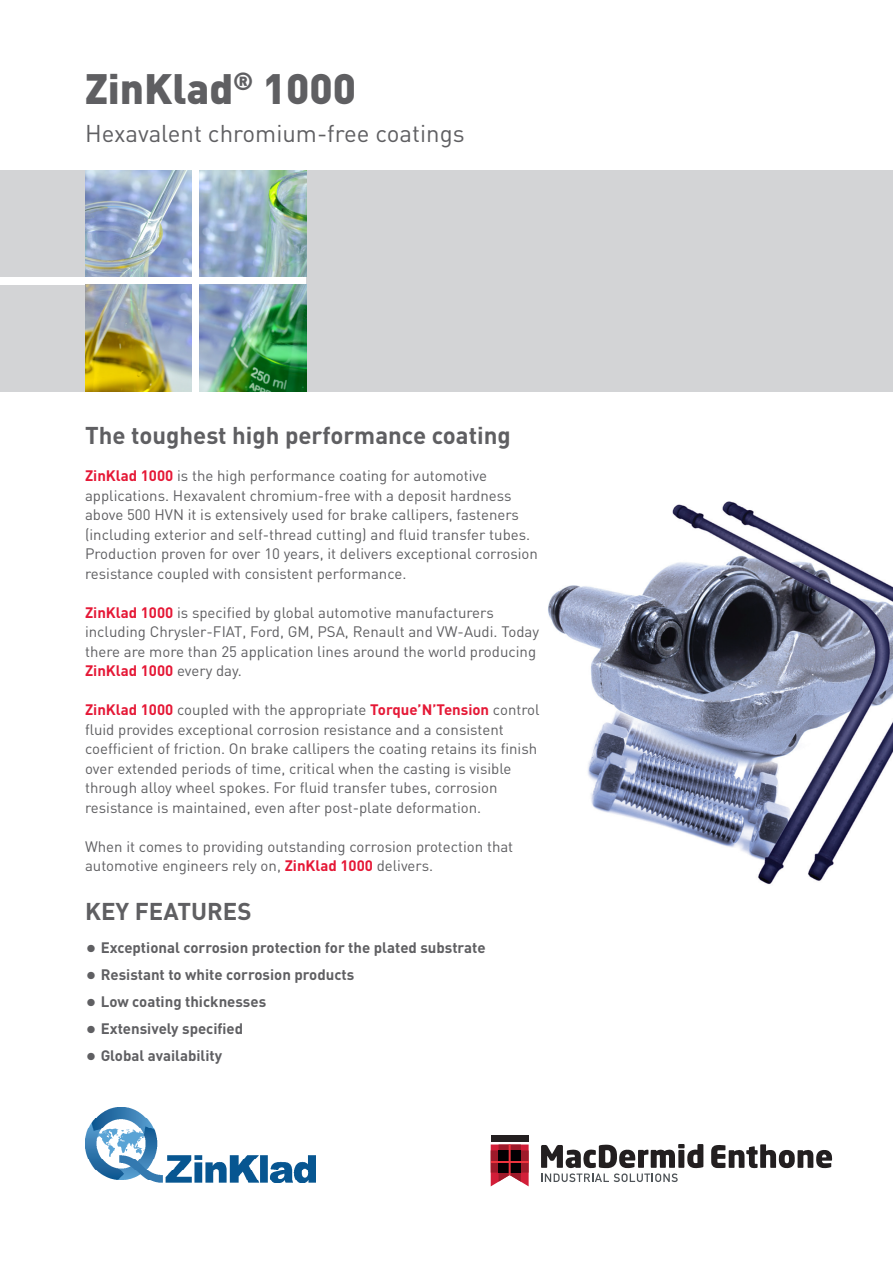
<style>
.page{position:relative;width:893px;height:1263px;background:#fff}
.page>*{position:absolute;margin:0;border:0;box-sizing:border-box;transform-origin:0 0}
.t1{font:900 42px "DIN Pro";color:#5f5f62}
.t2{font:700 24px "DIN Pro";color:#5f5f62}
.t3{font:24px "DIN Pro";color:#5f5f62}
.t4{font:15px/19.5px "DIN Pro";color:#5f5f62}
.t5{font:700 15px "DIN Pro";color:#5f5f62}
.s1{font-weight:700;color:#e51836}
.s2{font-weight:400;font-size:22.5px}
</style>
<div class="page">
<img style="left:548px;top:501px;width:345px;height:384px">
<div style="left:0;top:170px;width:85px;height:106px;background:#d3d4d6"></div>
<div style="left:306px;top:170px;width:587px;height:221px;background:#d3d4d6"></div>
<div style="left:0;top:285px;width:85px;height:106px;background:#d3d4d6"></div>
<img style="left:85px;top:170px;width:106px;height:106px">
<img style="left:200px;top:170px;width:106px;height:106px">
<img style="left:200px;top:285px;width:106px;height:106px">
<img style="left:85px;top:285px;width:106px;height:106px">
<img style="left:85px;top:1107px;width:230px;height:76px">
<svg style="left:491px;top:1144px;width:38px;height:42px;background:#903540"></svg>
<div style="left:491px;top:1135px;width:38px;height:7px;background:#231f20"></div>
<svg style="left:711px;top:1144px;width:121px;height:24px"></svg>
<svg style="left:541px;top:1144px;width:162px;height:38px"></svg>
<p class="t1" style="left:85px;top:61px;width:273px">ZinKlad<sup>®</sup> 1000</p>
<p class="t3" style="left:85px;top:117px;width:381px">Hexavalent chromium-free coatings</p>
<p class="t2" style="left:85px;top:419px;width:427px">The toughest high performance coating</p>
<p class="t4" style="left:85px;top:466px;width:454px"><span class="s1">ZinKlad 1000</span> is the high performance coating for automotive applications. Hexavalent chromium-free with a deposit hardness above 500 HVN it is extensively used for brake callipers, fasteners (including exterior and self-thread cutting) and fluid transfer tubes.<br>Production proven for over 10 years, it delivers exceptional corrosion resistance coupled with consistent performance.</p>
<p class="t4" style="left:85px;top:602px;width:456px"><span class="s1">ZinKlad 1000</span> is specified by global automotive manufacturers including Chrysler-FIAT, Ford, GM, PSA, Renault and VW-Audi. Today there are more than 25 application lines around the world producing <span class="s1">ZinKlad 1000</span> every day.</p>
<p class="t4" style="left:85px;top:700px;width:456px"><span class="s1">ZinKlad 1000</span> coupled with the appropriate <span class="s1">Torque’N’Tension</span> control fluid provides exceptional corrosion resistance and a consistent coefficient of friction. On brake callipers the coating retains its finish over extended periods of time, critical when the casting is visible through alloy wheel spokes. For fluid transfer tubes, corrosion resistance is maintained, even after post-plate deformation.</p>
<p class="t4" style="left:85px;top:836px;width:430px">When it comes to providing outstanding corrosion protection that automotive engineers rely on, <span class="s1">ZinKlad 1000</span> delivers.</p>
<p class="t2" style="left:85px;top:895px;width:168px">KEY FEATURES</p>
<p class="t5" style="left:85px;top:937px;width:402px"><span class="s2">•</span> Exceptional corrosion protection for the plated substrate</p>
<p class="t5" style="left:85px;top:964px;width:271px"><span class="s2">•</span> Resistant to white corrosion products</p>
<p class="t5" style="left:85px;top:991px;width:183px"><span class="s2">•</span> Low coating thicknesses</p>
<p class="t5" style="left:85px;top:1018px;width:160px"><span class="s2">•</span> Extensively specified</p>
<p class="t5" style="left:85px;top:1045px;width:139px"><span class="s2">•</span> Global availability</p>
</div>
